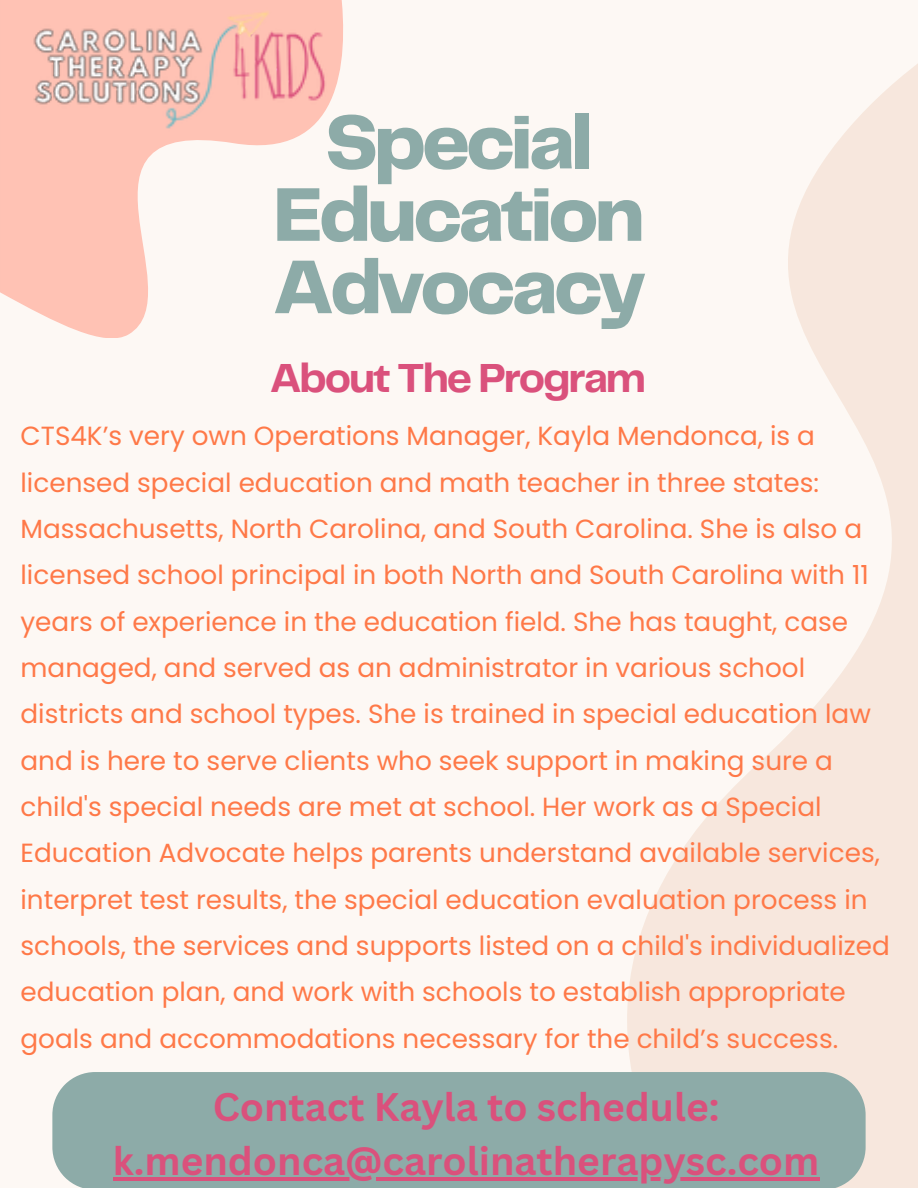
<style>
.page{position:relative;width:918px;height:1188px;background:#fdf8f4}
.page>*{position:absolute;margin:0;border:0;box-sizing:border-box;transform-origin:0 0}
.t1{font:800 78.9px/72.4px "Telegraf";letter-spacing:-.05em;color:#8daba8;text-align:center}
.t2{font:700 42.15px "Telegraf";letter-spacing:-.05em;color:#da517c}
.t3{font:700 38.85px "Canva Sans";color:#da517c}
.t4{font:26.25px/46.3px "Poppins";color:#ff7948}
</style>
<div class="page">
<svg style="left:627px;top:64px;width:291px;height:1124px"></svg>
<svg style="left:0;top:0;width:283px;height:338px"></svg>
<hr style="left:611px;top:719px;width:44px;height:4px;background:#fdf8f4">
<img style="left:13px;top:0;width:330px;height:142px">
<div style="left:52px;top:1072px;width:814px;height:116px;background:#8daba8"></div>
<hr style="left:113px;top:1178px;width:706px;height:3px;background:#da517c">
<p class="t1" style="left:273px;top:110px;width:374px">Special<br>Education<br>Advocacy</p>
<p class="t2" style="left:270px;top:360px;width:378px">About The Program</p>
<p class="t4" style="left:21px;top:413px;width:871px">CTS4K’s very own Operations Manager, Kayla Mendonca, is a licensed special education and math teacher in three states:<br>Massachusetts, North Carolina, and South Carolina. She is also a licensed school principal in both North and South Carolina with 11 years of experience in the education field. She has taught, case managed, and served as an administrator in various school districts and school types. She is trained in special education law and is here to serve clients who seek support in making sure a child's special needs are met at school. Her work as a Special Education Advocate helps parents understand available services, interpret test results, the special education evaluation process in schools, the services and supports listed on a child's individualized education plan, and work with schools to establish appropriate goals and accommodations necessary for the child’s success.</p>
<p class="t3" style="left:213px;top:1080px;width:508px">Contact Kayla to schedule:</p>
<p class="t3" style="left:113px;top:1134px;width:708px">k.mendonca@carolinatherapysc.com</p>
</div>
